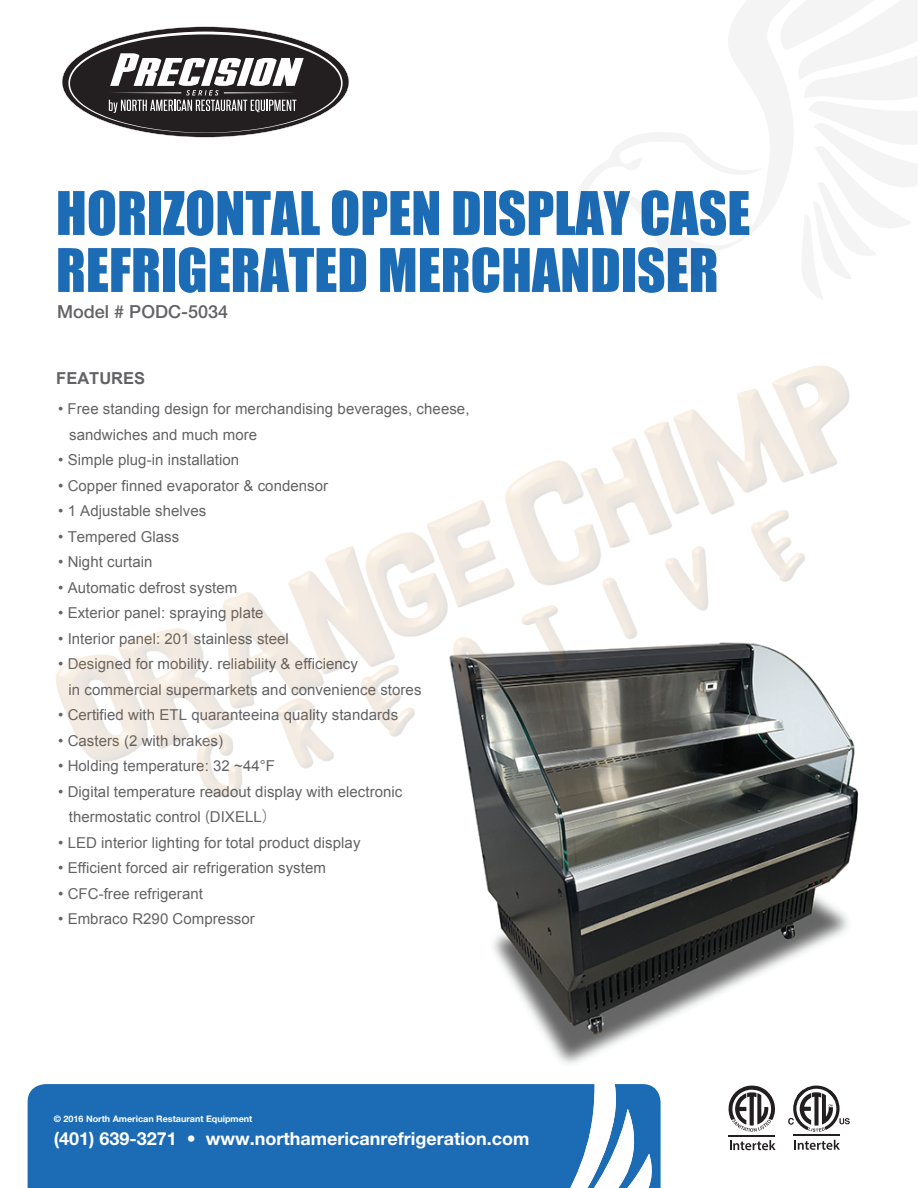
<style>
.page{position:relative;width:918px;height:1188px;background:#fff}
.page>*{position:absolute;margin:0;border:0;box-sizing:border-box;transform-origin:0 0}
.t1{font:55.5px/57px "Impact";color:#1c6bb5}
.t2{font:700 18px "Helvetica Neue LT Std";color:#fff}
.t3{font:500 18px "Helvetica Neue LT Std";color:#636366}
.t4{font:700 16.5px "Arial";color:#636366}
.t5{font:15px/25.5px "Arial";letter-spacing:.005em;color:#636366}
.t6{font:700 9px "Helvetica Neue LT Std";color:#fff}
.s1{font-family:"Koz Go Pr 6 N"}
</style>
<div class="page">
<img style="left:478px;top:836px;width:376px;height:228px">
<div style="left:28px;top:1084px;width:633px;height:104px;background:#1c6bb5"></div>
<svg style="left:570px;top:1084px;width:82px;height:104px"></svg>
<svg style="left:578px;top:0;width:201px;height:289px"></svg>
<svg style="left:779px;top:0;width:138px;height:299px"></svg>
<svg style="left:62px;top:26px;width:287px;height:112px"></svg>
<svg style="left:788px;top:1085px;width:62px;height:47px"></svg>
<svg style="left:794px;top:1140px;width:46px;height:10px"></svg>
<hr style="left:793px;top:1135px;width:46px;height:1px;background:#231f20">
<svg style="left:730px;top:1140px;width:46px;height:10px"></svg>
<svg style="left:728px;top:1085px;width:47px;height:47px"></svg>
<hr style="left:729px;top:1135px;width:46px;height:1px;background:#231f20">
<img style="left:56px;top:366px;width:803px;height:470px">
<h1 class="t1" style="left:56px;top:183px;width:696px">HORIZONTAL OPEN DISPLAY CASE<br>REFRIGERATED MERCHANDISER</h1>
<p class="t3" style="left:57px;top:300px;width:172px">Model # PODC-5034</p>
<p class="t4" style="left:56px;top:367px;width:90px">FEATURES</p>
<p class="t5" style="left:69px;top:396px;width:402px;text-indent:-11px">• Free standing design for merchandising beverages, cheese, sandwiches and much more</p>
<p class="t5" style="left:58px;top:447px;width:183px">• Simple plug-in installation</p>
<p class="t5" style="left:58px;top:473px;width:272px">• Copper finned evaporator &amp; condensor</p>
<p class="t5" style="left:58px;top:498px;width:150px">• 1 Adjustable shelves</p>
<p class="t5" style="left:58px;top:524px;width:123px">• Tempered Glass</p>
<p class="t5" style="left:58px;top:549px;width:96px">• Night curtain</p>
<p class="t5" style="left:58px;top:575px;width:181px">• Automatic defrost system</p>
<p class="t5" style="left:58px;top:600px;width:207px">• Exterior panel: spraying plate</p>
<p class="t5" style="left:58px;top:626px;width:232px">• Interior panel: 201 stainless steel</p>
<p class="t5" style="left:69px;top:651px;width:354px;text-indent:-10px">• Designed for mobility. reliability &amp; efficiency<br>in commercial supermarkets and convenience stores</p>
<p class="t5" style="left:58px;top:702px;width:342px">• Certified with ETL quaranteeina quality standards</p>
<p class="t5" style="left:58px;top:728px;width:167px">• Casters (2 with brakes)</p>
<p class="t5" style="left:58px;top:753px;width:218px">• Holding temperature: 32 ~44°F</p>
<p class="t5" style="left:69px;top:779px;width:335px;text-indent:-11px">• Digital temperature readout display with electronic thermostatic control <span class="s1">(</span>DIXELL<span class="s1">）</span></p>
<p class="t5" style="left:58px;top:830px;width:304px">• LED interior lighting for total product display</p>
<p class="t5" style="left:58px;top:855px;width:269px">• Efficient forced air refrigeration system</p>
<p class="t5" style="left:58px;top:881px;width:146px">• CFC-free refrigerant</p>
<p class="t5" style="left:58px;top:906px;width:198px">• Embraco R290 Compressor</p>
<p class="t6" style="left:54px;top:1114px;width:200px">© 2016 North American Restaurant Equipment</p>
<p class="t2" style="left:54px;top:1127px;width:477px">(401) 639-3271 • www.northamericanrefrigeration.com</p>
</div>
